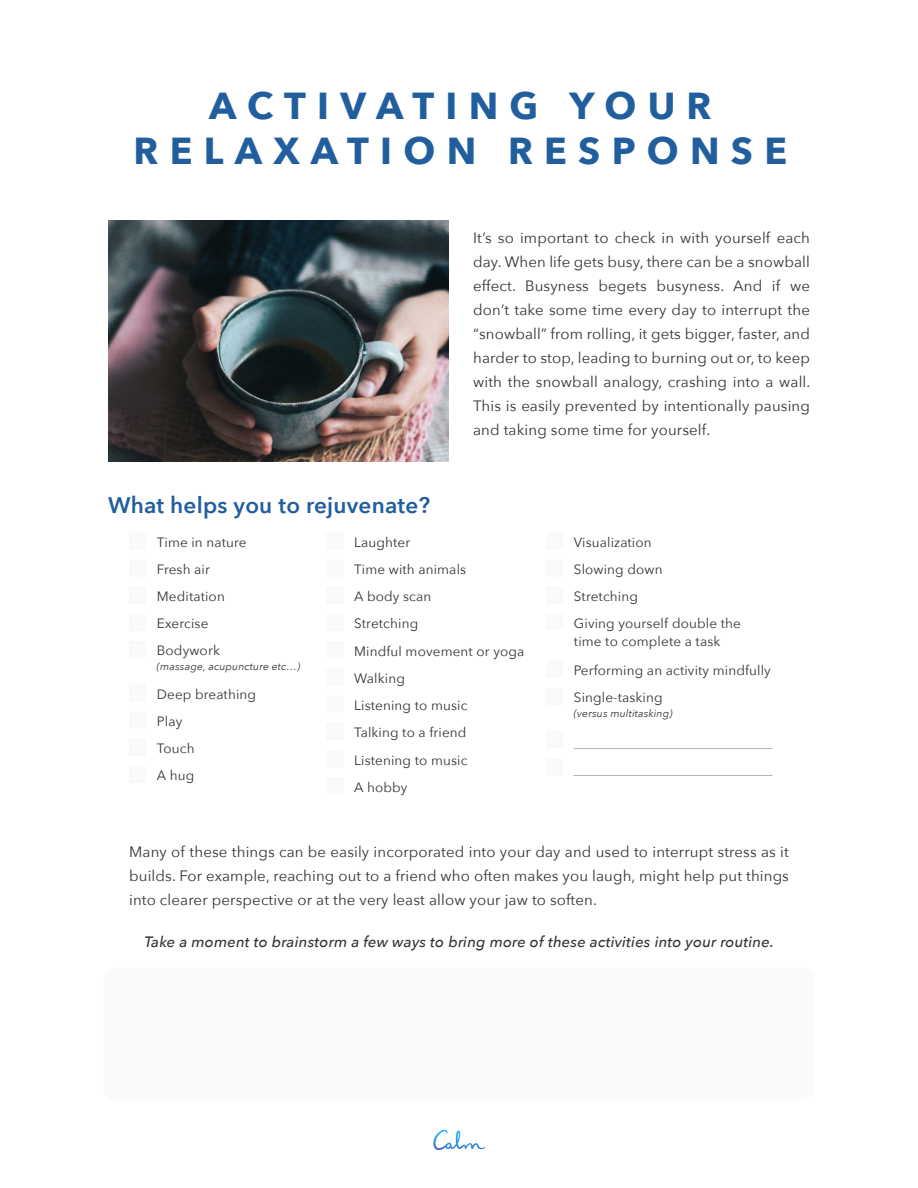
<style>
.page{position:relative;width:918px;height:1188px;background:#fff}
.page>*{position:absolute;margin:0;border:0;box-sizing:border-box;transform-origin:0 0}
.t1{font:700 37.5px/45px "Avenir Next";letter-spacing:.3em;color:#215e9e;text-align:center}
.t2{font:600 22.5px "Avenir Next";letter-spacing:.01em;color:#215e9e}
.t3{font:15px/24px "Avenir Next";letter-spacing:.01em;color:#343433;text-align:justify}
.t4{font:italic 500 15px "Avenir Next";letter-spacing:.01em;color:#343433}
.t5{font:15px/27.3px "Avenir Next";color:#939598}
.t6{font:13.5px/18px "Avenir Next";letter-spacing:.01em;color:#343433}
.t7{font:italic 10.5px "Avenir Next";letter-spacing:.01em;color:#343433}
</style>
<div class="page">
<svg style="left:433px;top:1130px;width:53px;height:20px"></svg>
<img style="left:108px;top:220px;width:340px;height:242px">
<div style="left:130px;top:534px;width:15px;height:15px;background:#f8fafc"></div>
<div style="left:130px;top:767px;width:15px;height:15px;background:#f8fafc"></div>
<div style="left:327px;top:724px;width:16px;height:15px;background:#f8fafc"></div>
<div style="left:130px;top:561px;width:15px;height:15px;background:#f8fafc"></div>
<div style="left:327px;top:534px;width:16px;height:15px;background:#f8fafc"></div>
<div style="left:327px;top:778px;width:16px;height:16px;background:#f8fafc"></div>
<div style="left:130px;top:588px;width:15px;height:15px;background:#f8fafc"></div>
<div style="left:327px;top:561px;width:16px;height:15px;background:#f8fafc"></div>
<div style="left:547px;top:534px;width:15px;height:15px;background:#f8fafc"></div>
<div style="left:130px;top:615px;width:15px;height:15px;background:#f8fafc"></div>
<div style="left:327px;top:588px;width:16px;height:15px;background:#f8fafc"></div>
<div style="left:547px;top:561px;width:15px;height:15px;background:#f8fafc"></div>
<div style="left:130px;top:642px;width:15px;height:15px;background:#f8fafc"></div>
<div style="left:327px;top:615px;width:16px;height:15px;background:#f8fafc"></div>
<div style="left:547px;top:588px;width:15px;height:15px;background:#f8fafc"></div>
<div style="left:130px;top:685px;width:15px;height:16px;background:#f8fafc"></div>
<div style="left:327px;top:642px;width:16px;height:16px;background:#f8fafc"></div>
<div style="left:547px;top:615px;width:15px;height:13px;background:#f8fafc"></div>
<div style="left:130px;top:713px;width:15px;height:15px;background:#f8fafc"></div>
<div style="left:327px;top:669px;width:16px;height:16px;background:#f8fafc"></div>
<div style="left:547px;top:662px;width:15px;height:15px;background:#f8fafc"></div>
<div style="left:547px;top:732px;width:15px;height:15px;background:#f8fafc"></div>
<div style="left:547px;top:759px;width:15px;height:16px;background:#f8fafc"></div>
<div style="left:130px;top:740px;width:15px;height:15px;background:#f8fafc"></div>
<div style="left:327px;top:697px;width:16px;height:15px;background:#f8fafc"></div>
<div style="left:327px;top:751px;width:16px;height:16px;background:#f8fafc"></div>
<div style="left:547px;top:689px;width:15px;height:15px;background:#f8fafc"></div>
<div style="left:104px;top:968px;width:710px;height:131px;background:#f8fafc;border-radius:11px"></div>
<h1 class="t1" style="left:134px;top:83px;width:655px">ACTIVATING YOUR<br>RELAXATION RESPONSE</h1>
<h2 class="t2" style="left:108px;top:486px;width:324px">What helps you to rejuvenate?</h2>
<p class="t6" style="left:157px;top:533px;width:91px">Time in nature</p>
<p class="t6" style="left:354px;top:533px;width:58px">Laughter</p>
<p class="t3" style="left:473px;top:225px;width:339px">It’s so important to check in with yourself each day. When life gets busy, there can be a snowball effect. Busyness begets busyness. And if we don’t take some time every day to interrupt the “snowball” from rolling, it gets bigger, faster, and harder to stop, leading to burning out or, to keep with the snowball analogy, crashing into a wall.<br>This is easily prevented by intentionally pausing and taking some time for yourself.</p>
<p class="t6" style="left:574px;top:533px;width:79px">Visualization</p>
<p class="t6" style="left:157px;top:560px;width:55px">Fresh air</p>
<p class="t6" style="left:354px;top:560px;width:114px">Time with animals</p>
<p class="t6" style="left:574px;top:560px;width:90px">Slowing down</p>
<p class="t6" style="left:157px;top:587px;width:69px">Meditation</p>
<p class="t6" style="left:354px;top:587px;width:79px">A body scan</p>
<p class="t6" style="left:574px;top:587px;width:66px">Stretching</p>
<p class="t6" style="left:157px;top:614px;width:53px">Exercise</p>
<p class="t6" style="left:157px;top:641px;width:65px">Bodywork</p>
<p class="t7" style="left:157px;top:658px;width:145px">(massage, acupuncture etc…)</p>
<p class="t6" style="left:354px;top:614px;width:66px">Stretching</p>
<p class="t6" style="left:354px;top:642px;width:172px">Mindful movement or yoga</p>
<p class="t6" style="left:354px;top:669px;width:52px">Walking</p>
<p class="t6" style="left:574px;top:614px;width:168px">Giving yourself double the time to complete a task</p>
<p class="t6" style="left:574px;top:661px;width:198px">Performing an activity mindfully</p>
<p class="t6" style="left:157px;top:685px;width:101px">Deep breathing</p>
<p class="t6" style="left:157px;top:712px;width:27px">Play</p>
<p class="t6" style="left:354px;top:696px;width:115px">Listening to music</p>
<p class="t6" style="left:354px;top:723px;width:114px">Talking to a friend</p>
<p class="t6" style="left:574px;top:688px;width:90px">Single-tasking</p>
<p class="t7" style="left:574px;top:705px;width:100px">(versus multitasking)</p>
<p class="t6" style="left:157px;top:739px;width:39px">Touch</p>
<p class="t6" style="left:157px;top:766px;width:39px">A hug</p>
<p class="t6" style="left:354px;top:750px;width:115px">Listening to music</p>
<p class="t6" style="left:354px;top:777px;width:55px">A hobby</p>
<p class="t5" style="left:574px;top:727px;width:200px">__________________________ __________________________</p>
<p class="t3" style="left:129px;top:839px;width:661px">Many of these things can be easily incorporated into your day and used to interrupt stress as it builds. For example, reaching out to a friend who often makes you laugh, might help put things into clearer perspective or at the very least allow your jaw to soften.</p>
<p class="t4" style="left:144px;top:930px;width:631px">Take a moment to brainstorm a few ways to bring more of these activities into your routine.</p>
</div>
